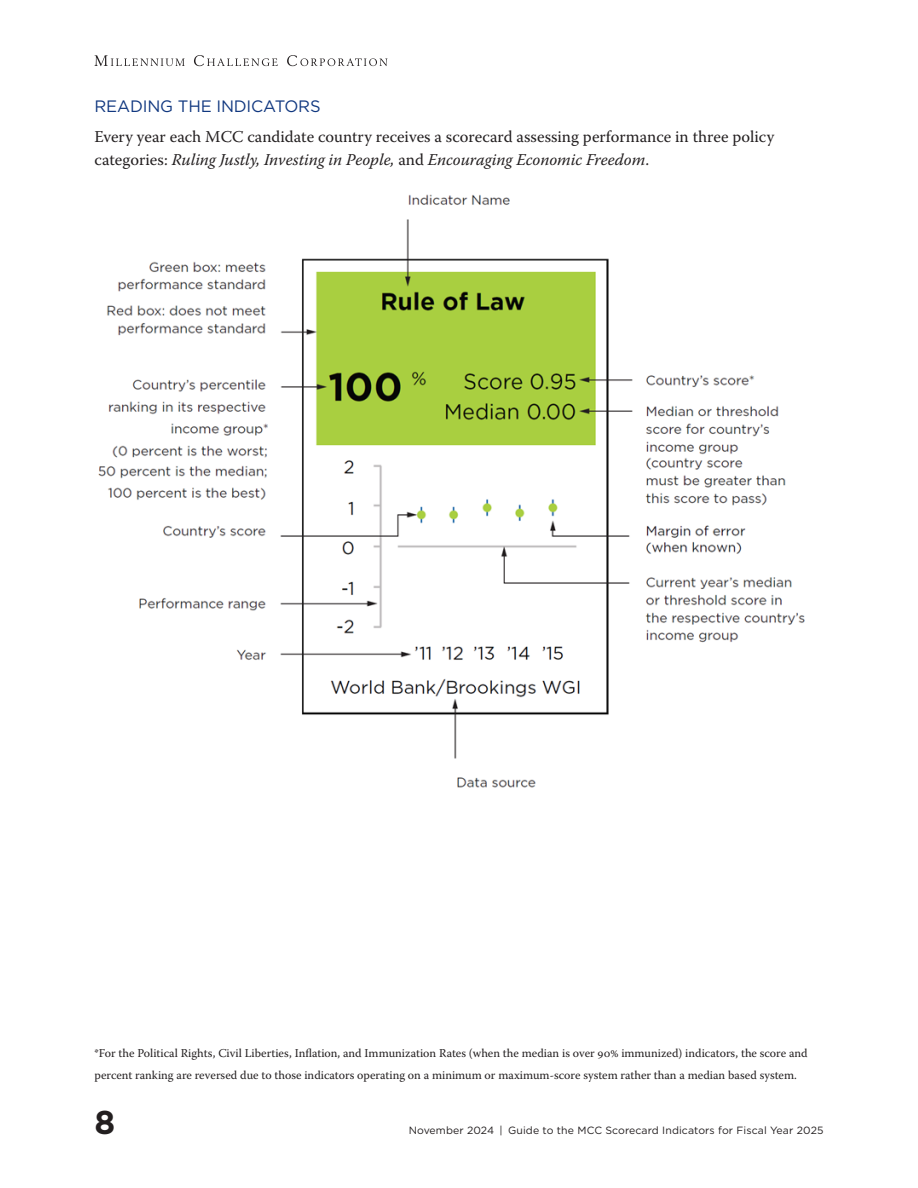
<style>
.page{position:relative;width:918px;height:1188px;background:#fff}
.page>*{position:absolute;margin:0;border:0;box-sizing:border-box;transform-origin:0 0}
.t1{font:700 33px "Gotham";color:#231f20}
.t2{font:16.5px/22.5px "Warnock Pro";color:#231f20}
.Heading_2{font:16.5px "Gotham";letter-spacing:-.01em;color:#113880}
.t3{font:12px/22.5px "Warnock Pro";color:#231f20}
.t4{font:10.5px "Gotham";letter-spacing:.01em;color:#231f20}
.s1{font-style:italic}
</style>
<div class="page">
<svg style="left:94px;top:55px;width:91px;height:11px"></svg>
<svg style="left:194px;top:55px;width:84px;height:11px"></svg>
<svg style="left:287px;top:55px;width:101px;height:11px"></svg>
<img style="left:98px;top:194px;width:707px;height:594px">
<h3 class="Heading_2" style="left:94px;top:96px;width:228px">READING THE INDICATORS</h3>
<p class="t2" style="left:94px;top:125px;width:681px">Every year each MCC candidate country receives a scorecard assessing performance in three policy categories: <span class="s1">Ruling Justly, Investing in People,</span> and <span class="s1">Encouraging Economic Freedom</span>.</p>
<p class="t3" style="left:94px;top:1042px;width:715px">*For the Political Rights, Civil Liberties, Inflation, and Immunization Rates (when the median is over 90% immunized) indicators, the score and percent ranking are reversed due to those indicators operating on a minimum or maximum-score system rather than a median based system.</p>
<h1 class="t1" style="left:94px;top:1100px;width:22px">8</h1>
<p class="t4" style="left:409px;top:1124px;width:416px">November 2024 | Guide to the MCC Scorecard Indicators for Fiscal Year 2025</p>
</div>
